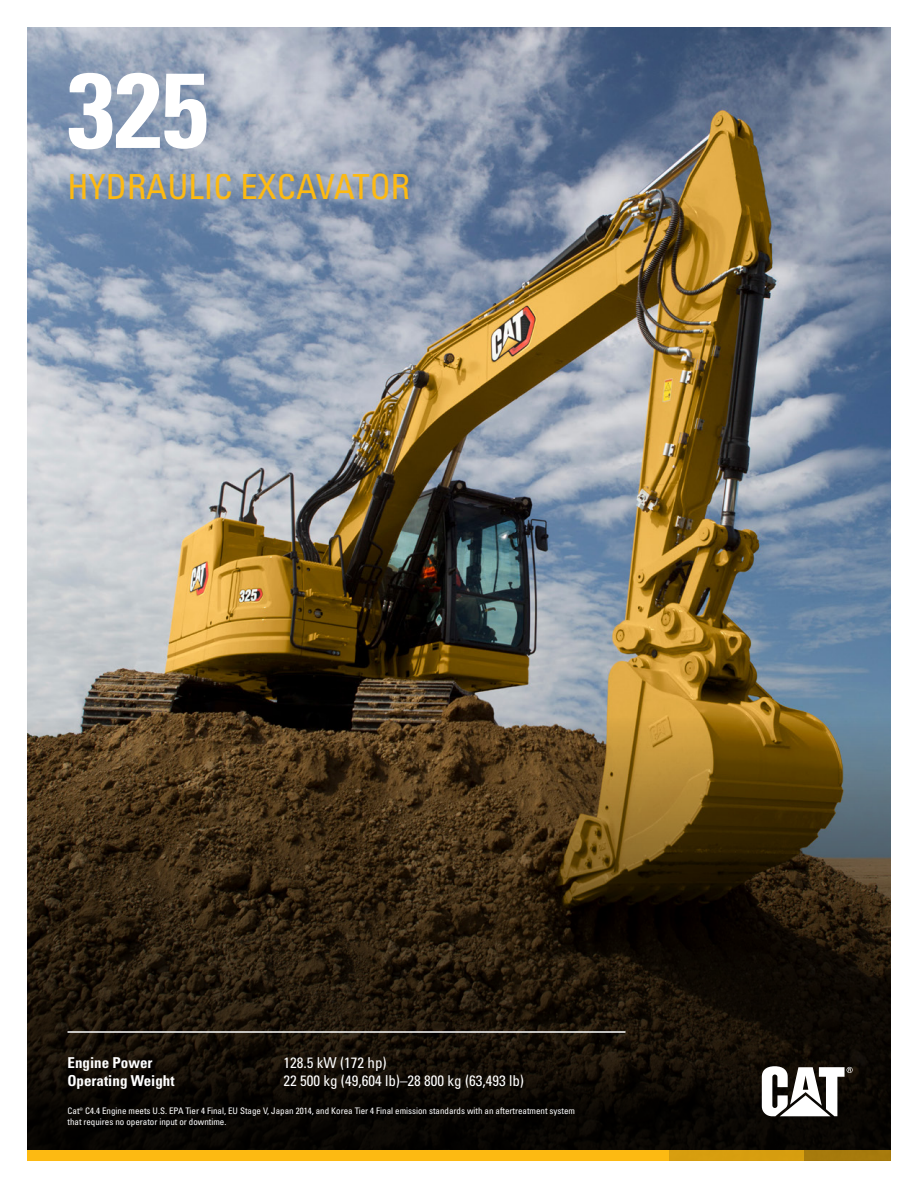
<style>
.page{position:relative;width:918px;height:1188px;background:#fff}
.page>*{position:absolute;margin:0;border:0;box-sizing:border-box;transform-origin:0 0}
.t1{font:106.2px "Univers LTCYR 67 Bold Cond";color:#fff}
.t2{font:condensed 34.5px "Univers LTCYR 57";color:#fdba12}
.t3{font:condensed 15px "Univers LTCYR 57";color:#fff}
.t4{font:15px "Univers LTCYR 67 Bold Cond";color:#fff}
.t5{font:condensed 9px/10.8px "Univers LTCYR 57";color:#fff}
</style>
<div class="page">
<img style="left:27px;top:27px;width:864px;height:1124px">
<div style="left:27px;top:1151px;width:641px;height:10px;background:#fdba12"></div>
<div style="left:667px;top:1151px;width:137px;height:10px;background:#d79e0f"></div>
<div style="left:804px;top:1151px;width:87px;height:10px;background:#a77a0c"></div>
<svg style="left:762px;top:1066px;width:91px;height:50px"></svg>
<hr style="left:68px;top:1031px;width:558px;height:2px;background:#fff">
<h1 class="t1" style="left:68px;top:45px;width:143px">325</h1>
<h2 class="t2" style="left:68px;top:165px;width:344px">HYDRAULIC EXCAVATOR</h2>
<h3 class="t4" style="left:68px;top:1053px;width:87px">Engine Power</h3>
<h3 class="t3" style="left:284px;top:1053px;width:105px">128.5 kW (172 hp)</h3>
<h3 class="t4" style="left:68px;top:1071px;width:109px">Operating Weight</h3>
<h3 class="t3" style="left:284px;top:1071px;width:242px">22 500 kg (49,604 lb)–28 800 kg (63,493 lb)</h3>
<p class="t5" style="left:68px;top:1105px;width:509px">Cat® C4.4 Engine meets U.S. EPA Tier 4 Final, EU Stage V, Japan 2014, and Korea Tier 4 Final emission standards with an aftertreatment system that requires no operator input or downtime.</p>
</div>
